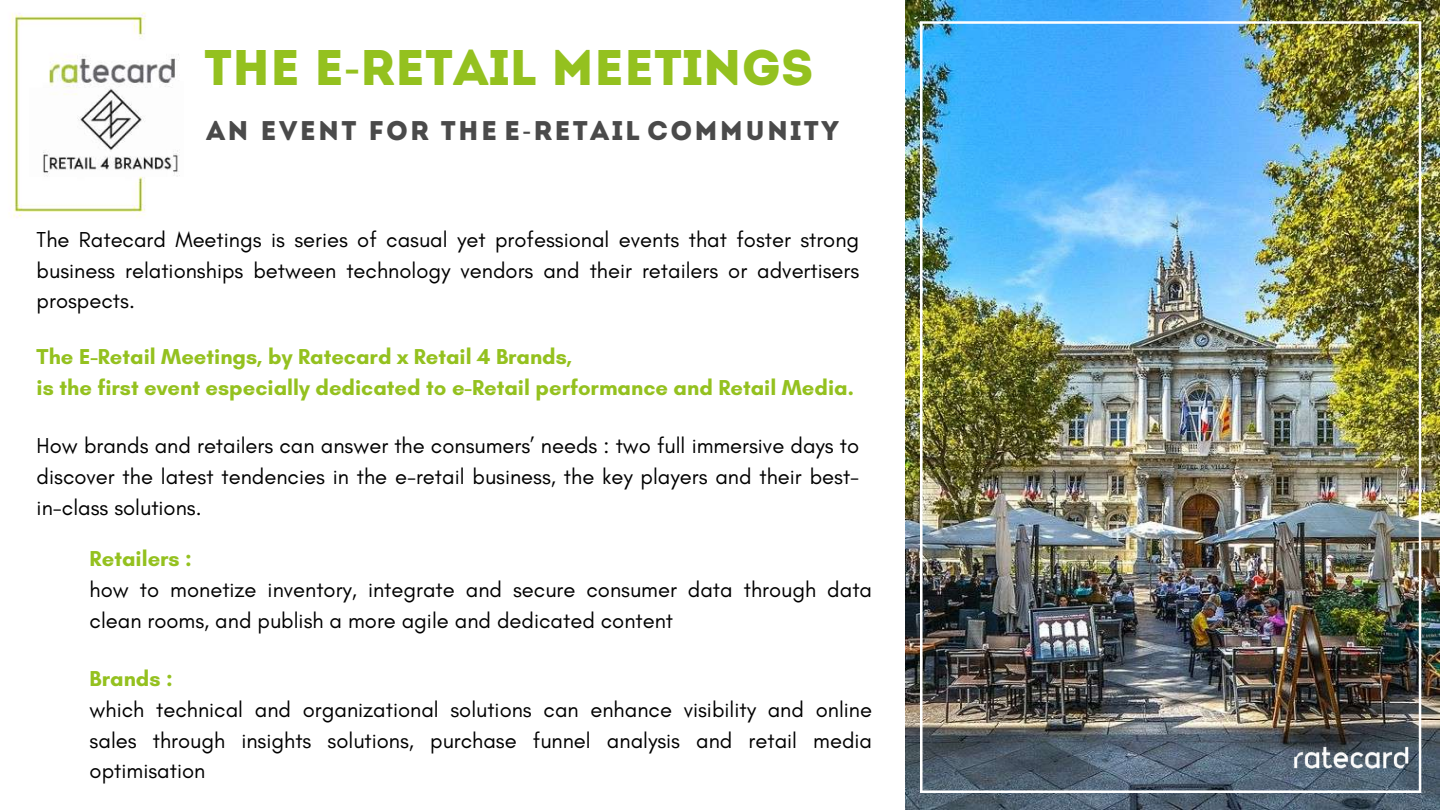
<style>
.page{position:relative;width:1440px;height:810px;background:#fff}
.page>*{position:absolute;margin:0;border:0;box-sizing:border-box;transform-origin:0 0}
.t1{font:50px "Intro";color:#94c11f}
.t2{font:27px "Intro";letter-spacing:.08em;color:#4a4a4a}
.t3{font:22px/30.8px "Glacial Indifference";color:#000;text-align:justify}
.t4{font:700 22px/30.8px "Glacial Indifference";color:#94c11f}
.s1{font-family:"Noto Sans"}
</style>
<div class="page">
<img style="left:906px;top:0;width:534px;height:810px">
<img style="left:10px;top:12px;width:170px;height:205px">
<img style="left:920px;top:21px;width:501px;height:772px">
<img style="left:1293px;top:729px;width:115px;height:64px">
<h1 class="t1" style="left:204px;top:48px;width:611px">THE E<span class="s1">-</span>RETAIL MEETINGS</h1>
<p class="t2" style="left:206px;top:120px;width:634px">AN EVENT FOR THE E<span class="s1">-</span>RETAIL COMMUNITY</p>
<p class="t3" style="left:37px;top:224px;width:824px">The Ratecard Meetings is series of casual yet professional events that foster strong business relationships between technology vendors and their retailers or advertisers prospects.</p>
<p class="t4" style="left:37px;top:341px;width:819px">The E-Retail Meetings, by Ratecard x Retail 4 Brands,<br>is the first event especially dedicated to e-Retail performance and Retail Media.</p>
<p class="t3" style="left:37px;top:430px;width:824px">How brands and retailers can answer the consumers’ needs : two full immersive days to discover the latest tendencies in the e-retail business, the key players and their best&shy;in-class solutions.</p>
<p class="t4" style="left:90px;top:543px;width:104px">Retailers :</p>
<p class="t3" style="left:90px;top:574px;width:784px">how to monetize inventory, integrate and secure consumer data through data clean rooms, and publish a more agile and dedicated content</p>
<p class="t4" style="left:90px;top:663px;width:85px">Brands :</p>
<p class="t3" style="left:90px;top:694px;width:784px">which technical and organizational solutions can enhance visibility and online sales through insights solutions, purchase funnel analysis and retail media optimisation</p>
</div>
